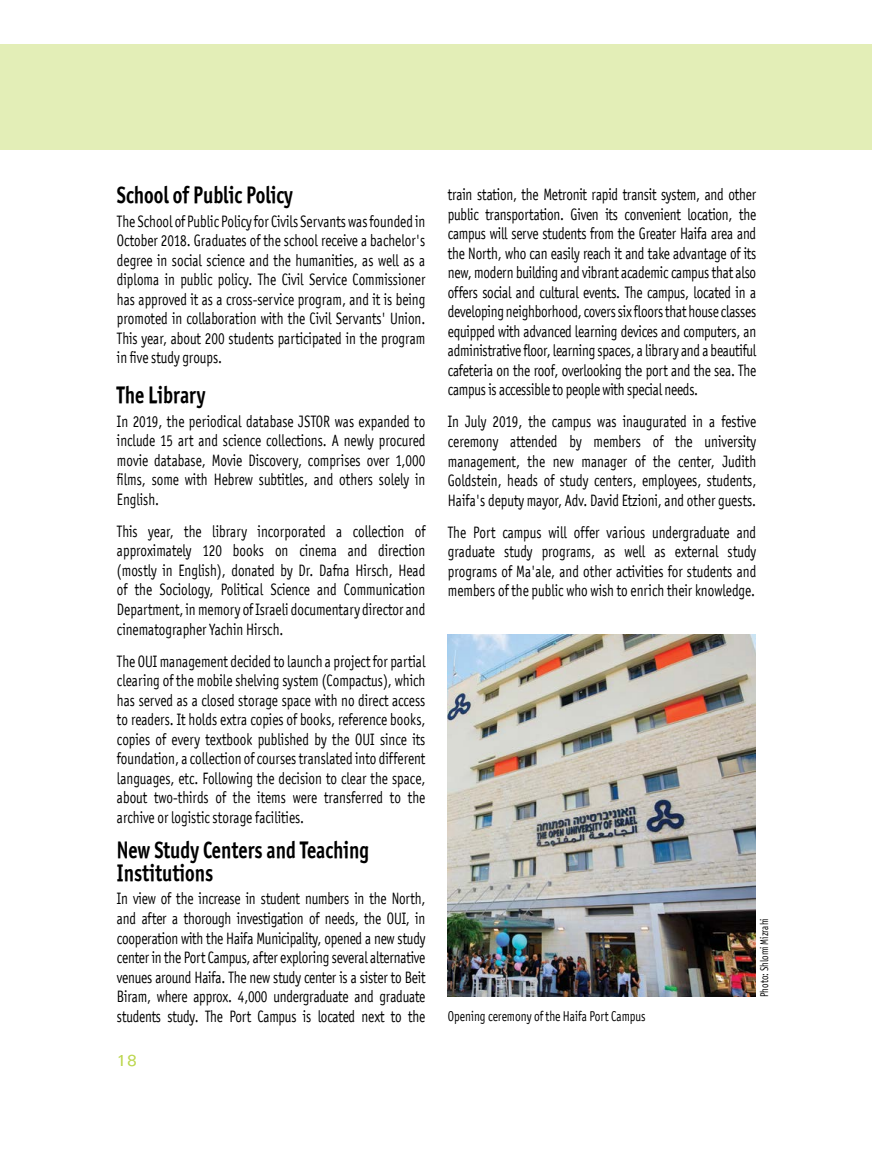
<style>
.page{position:relative;width:872px;height:1149px;background:#fff}
.page>*{position:absolute;margin:0;border:0;box-sizing:border-box;transform-origin:0 0}
.t1{font:24px/22.5px "Officina Sans OSITCTT Bold";color:#000;scale:.8 1}
.t2{font:19.5px "MF Narkis Tam";color:#bbd64c}
.t3{font:16.5px/19.5px "Officina San ITC";color:#000;text-align:justify;scale:.8 1}
.t4{font:14.25px "Officina San ITC";color:#000;scale:.8 1}
.t5{font:11.25px "Officina San ITC";color:#000;scale:.8 1}
</style>
<div class="page">
<div style="left:0;top:44px;width:872px;height:106px;background:#e3eeb7"></div>
<img style="left:448px;top:634px;width:307px;height:362px">
<h1 class="t1" style="left:117px;top:183px;width:221px">School of Public Policy</h1>
<p class="t3" style="left:117px;top:211px;width:387px">The School of Public Policy for Civils Servants was founded in October 2018. Graduates of the school receive a bachelor's degree in social science and the humanities, as well as a diploma in public policy. The Civil Service Commissioner has approved it as a cross-service program, and it is being promoted in collaboration with the Civil Servants' Union.<br>This year, about 200 students participated in the program in five study groups.</p>
<h1 class="t1" style="left:117px;top:383px;width:112px">The Library</h1>
<p class="t3" style="left:117px;top:411px;width:387px">In 2019, the periodical database JSTOR was expanded to include 15 art and science collections. A newly procured movie database, Movie Discovery, comprises over 1,000 films, some with Hebrew subtitles, and others solely in English.</p>
<p class="t3" style="left:117px;top:521px;width:387px">This year, the library incorporated a collection of approximately 120 books on cinema and direction (mostly in English), donated by Dr. Dafna Hirsch, Head of the Sociology, Political Science and Communication Department, in memory of Israeli documentary director and cinematographer Yachin Hirsch.</p>
<p class="t3" style="left:117px;top:651px;width:387px">The OUI management decided to launch a project for partial clearing of the mobile shelving system (Compactus), which has served as a closed storage space with no direct access to readers. It holds extra copies of books, reference books, copies of every textbook published by the OUI since its foundation, a collection of courses translated into different languages, etc. Following the decision to clear the space, about two-thirds of the items were transferred to the archive or logistic storage facilities.</p>
<h1 class="t1" style="left:117px;top:838px;width:317px">New Study Centers and Teaching<br>Institutions</h1>
<p class="t3" style="left:117px;top:888px;width:387px">In view of the increase in student numbers in the North, and after a thorough investigation of needs, the OUI, in cooperation with the Haifa Municipality, opened a new study center in the Port Campus, after exploring several alternative venues around Haifa. The new study center is a sister to Beit Biram, where approx. 4,000 undergraduate and graduate students study. The Port Campus is located next to the</p>
<p class="t2" style="left:116px;top:1048px;width:22px">18</p>
<p class="t3" style="left:448px;top:184px;width:387px">train station, the Metronit rapid transit system, and other public transportation. Given its convenient location, the campus will serve students from the Greater Haifa area and the North, who can easily reach it and take advantage of its new, modern building and vibrant academic campus that also offers social and cultural events. The campus, located in a developing neighborhood, covers six floors that house classes equipped with advanced learning devices and computers, an administrative floor, learning spaces, a library and a beautiful cafeteria on the roof, overlooking the port and the sea. The campus is accessible to people with special needs.</p>
<p class="t3" style="left:448px;top:412px;width:387px">In July 2019, the campus was inaugurated in a festive ceremony attended by members of the university management, the new manager of the center, Judith Goldstein, heads of study centers, employees, students, Haifa's deputy mayor, Adv. David Etzioni, and other guests.</p>
<p class="t3" style="left:448px;top:522px;width:387px">The Port campus will offer various undergraduate and graduate study programs, as well as external study programs of Ma'ale, and other activities for students and members of the public who wish to enrich their knowledge.</p>
<p class="t4" style="left:448px;top:1008px;width:249px">Opening ceremony of the Haifa Port Campus</p>
<p class="t5" style="left:757px;top:996px;width:100px;rotate:-90deg">Photo: Shlomi Mizrahi</p>
</div>
